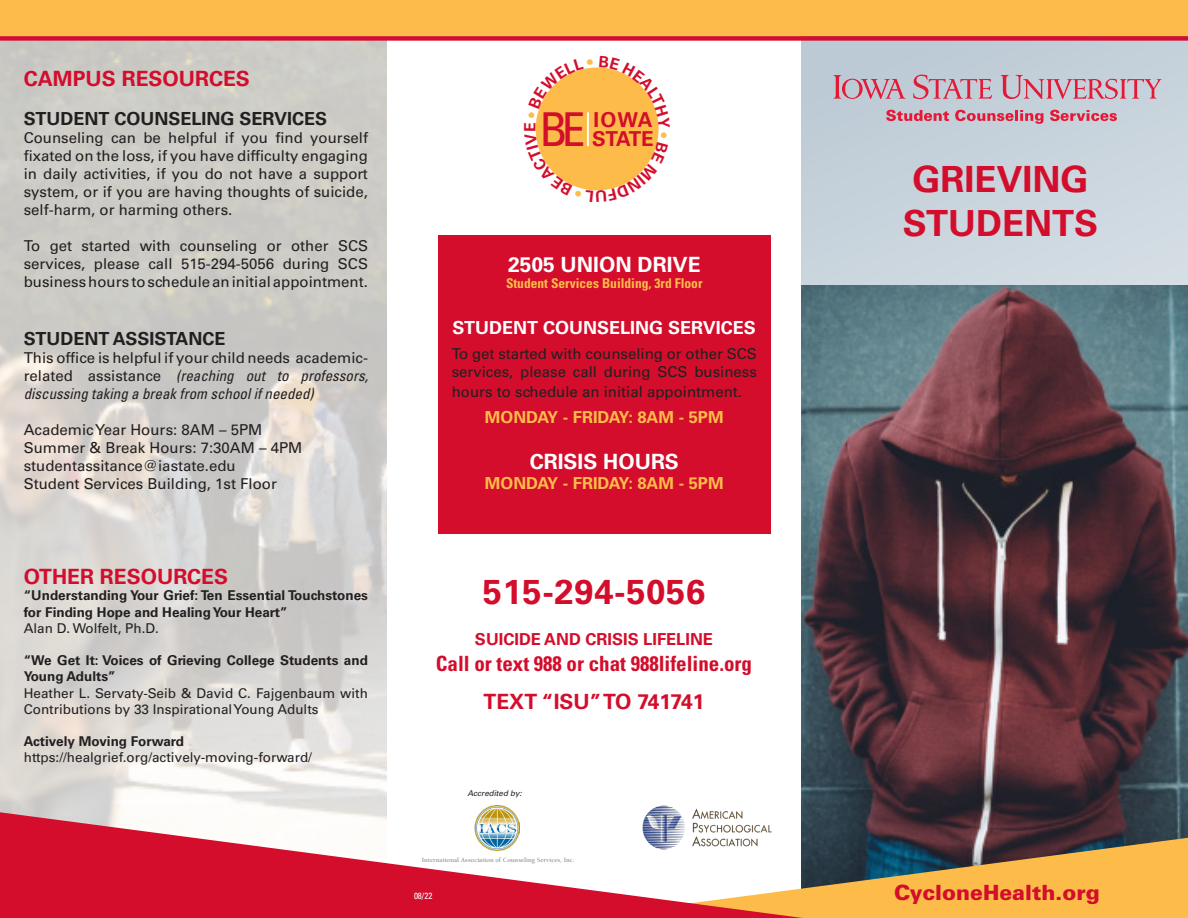
<style>
.page{position:relative;width:1188px;height:918px;background:#fff}
.page>*{position:absolute;margin:0;border:0;box-sizing:border-box;transform-origin:0 0}
.t1{font:condensed 46.65px "Univers LT Std";color:#d30d2b}
.t2{font:700 36px "Univers LT Std";color:#d30d2b}
.t3{font:700 34.5px "Univers LT Std";letter-spacing:.02em;color:#d30d2b}
.t4{font:700 21px "Univers LT Std";color:#d30d2b}
.t5{font:700 condensed 21px "Univers LT Std";color:#d30d2b}
.t6{font:700 21px "Univers LT Std";color:#fff}
.t7{font:900 21px "Univers LT Std";color:#d30d2b}
.t8{font:700 20.55px "Univers LT Std";letter-spacing:-.005em;color:#d30d2b}
.t9{font:700 18px "Univers LT Std";color:#231f20}
.t10{font:700 18px "Univers LT Std";color:#fff}
.t11{font:700 16.5px "Univers LT Std";color:#fdbc4a}
.t12{font:700 16.5px "Univers LT Std";color:#d30d2b}
.t13{font:15px/18px "Univers LT Std";color:#231f20;text-align:justify}
.t14{font:italic condensed 15px/18px "Univers LT Std";color:#231f20;text-align:justify}
.t15{font:700 13.5px/16.2px "Univers LT Std";color:#231f20}
.t16{font:13.5px/16.2px "Univers LT Std";color:#231f20}
.t17{font:700 condensed 13.5px "Univers LT Std";color:#fdbc4a}
.t18{font:condensed 9px "Univers LT Std";color:#fff}
.t19{font:italic 8.1px "Univers LT Std";color:#231f20}
.t20{font:700 6.6px "Berkeley Std";color:#939598}
.s1{font-style:normal;font-stretch:normal}
</style>
<div class="page">
<div style="left:801px;top:23px;width:387px;height:895px;background:#c8d3dc"></div>
<img style="left:802px;top:285px;width:386px;height:553px">
<svg style="left:803px;top:838px;width:385px;height:80px;background:#ba9249"></svg>
<svg style="left:0;top:812px;width:803px;height:106px;fill:#d30d2b"></svg>
<div style="left:0;top:0;width:1188px;height:36px;background:#fdbc4a"></div>
<div style="left:0;top:36px;width:1188px;height:5px;background:#d30d2b"></div>
<svg style="left:833px;top:75px;width:73px;height:24px"></svg>
<svg style="left:913px;top:75px;width:79px;height:25px"></svg>
<svg style="left:1001px;top:75px;width:161px;height:24px"></svg>
<svg style="left:886px;top:110px;width:63px;height:11px"></svg>
<svg style="left:955px;top:110px;width:88px;height:14px"></svg>
<svg style="left:1050px;top:110px;width:67px;height:11px"></svg>
<img style="left:474px;top:806px;width:46px;height:44px">
<img style="left:642px;top:806px;width:130px;height:43px">
<div style="left:438px;top:235px;width:332px;height:299px;background:#d30d2b"></div>
<svg style="left:535px;top:67px;width:124px;height:124px"></svg>
<p class="t4" style="left:24px;top:66px;width:228px">CAMPUS RESOURCES</p>
<p class="t9" style="left:24px;top:108px;width:305px">STUDENT COUNSELING SERVICES</p>
<p class="t13" style="left:24px;top:129px;width:346px">Counseling can be helpful if you find yourself fixated on the loss, if you have difficulty engaging in daily activities, if you do not have a support system, or if you are having thoughts of suicide, self-harm, or harming others.</p>
<p class="t13" style="left:24px;top:237px;width:346px">To get started with counseling or other SCS services, please call 515-294-5056 during SCS business hours to schedule an initial appointment.</p>
<p class="t9" style="left:24px;top:328px;width:203px">STUDENT ASSISTANCE</p>
<p class="t14" style="left:24px;top:348px;width:346px"><span class="s1">This office is helpful if your child needs academic&shy;related assistance</span> (reaching out to professors, discussing taking a break from school if needed)</p>
<p class="t13" style="left:24px;top:420px;width:240px">Academic Year Hours: 8AM – 5PM</p>
<p class="t13" style="left:24px;top:438px;width:280px">Summer &amp; Break Hours: 7:30AM – 4PM</p>
<p class="t13" style="left:24px;top:456px;width:213px">studentassitance@iastate.edu</p>
<p class="t13" style="left:24px;top:474px;width:255px">Student Services Building, 1st Floor</p>
<p class="t4" style="left:24px;top:564px;width:206px">OTHER RESOURCES</p>
<p class="t15" style="left:24px;top:588px;width:346px">“Understanding Your Grief: Ten Essential Touchstones for Finding Hope and Healing Your Heart”</p>
<p class="t16" style="left:24px;top:620px;width:137px">Alan D. Wolfelt, Ph.D.</p>
<p class="t15" style="left:24px;top:652px;width:346px">“We Get It: Voices of Grieving College Students and<br>Young Adults”</p>
<p class="t16" style="left:24px;top:685px;width:346px">Heather L. Servaty-Seib &amp; David C. Fajgenbaum with<br>Contributions by 33 Inspirational Young Adults</p>
<p class="t15" style="left:24px;top:733px;width:162px">Actively Moving Forward</p>
<p class="t16" style="left:24px;top:750px;width:290px">https://healgrief.org/actively-moving-forward/</p>
<p class="t1" style="left:539px;top:100px;width:47px">BE</p>
<p class="t8" style="left:593px;top:108px;width:61px">IOWA</p>
<p class="t8" style="left:592px;top:127px;width:63px">STATE</p>
<p class="t6" style="left:508px;top:253px;width:194px">2505 UNION DRIVE</p>
<p class="t17" style="left:506px;top:275px;width:198px">Student Services Building, 3rd Floor</p>
<p class="t10" style="left:453px;top:317px;width:305px">STUDENT COUNSELING SERVICES</p>
<p class="t13" style="left:452px;top:345px;width:307px">To get started with counseling or other SCS services, please call during SCS business</p>
<p class="t13" style="left:452px;top:383px;width:292px">hours to schedule an initial appointment.</p>
<p class="t11" style="left:485px;top:408px;width:240px">MONDAY - FRIDAY: 8AM - 5PM</p>
<p class="t6" style="left:530px;top:449px;width:151px">CRISIS HOURS</p>
<p class="t11" style="left:485px;top:473px;width:240px">MONDAY - FRIDAY: 8AM - 5PM</p>
<p class="t3" style="left:483px;top:572px;width:224px">515-294-5056</p>
<p class="t12" style="left:475px;top:630px;width:240px">SUICIDE AND CRISIS LIFELINE</p>
<p class="t5" style="left:436px;top:650px;width:318px">Call or text 988 or chat 988lifeline.org</p>
<p class="t4" style="left:484px;top:690px;width:222px">TEXT “ISU” TO 741741</p>
<p class="t19" style="left:467px;top:788px;width:56px">Accredited by:</p>
<p class="t20" style="left:422px;top:856px;width:154px">International Association of Counseling Services, Inc.</p>
<p class="t18" style="left:414px;top:890px;width:20px">08/22</p>
<p class="t2" style="left:913px;top:159px;width:178px">GRIEVING</p>
<p class="t2" style="left:903px;top:202px;width:197px">STUDENTS</p>
<p class="t7" style="left:894px;top:880px;width:207px">CycloneHealth.org</p>
</div>
